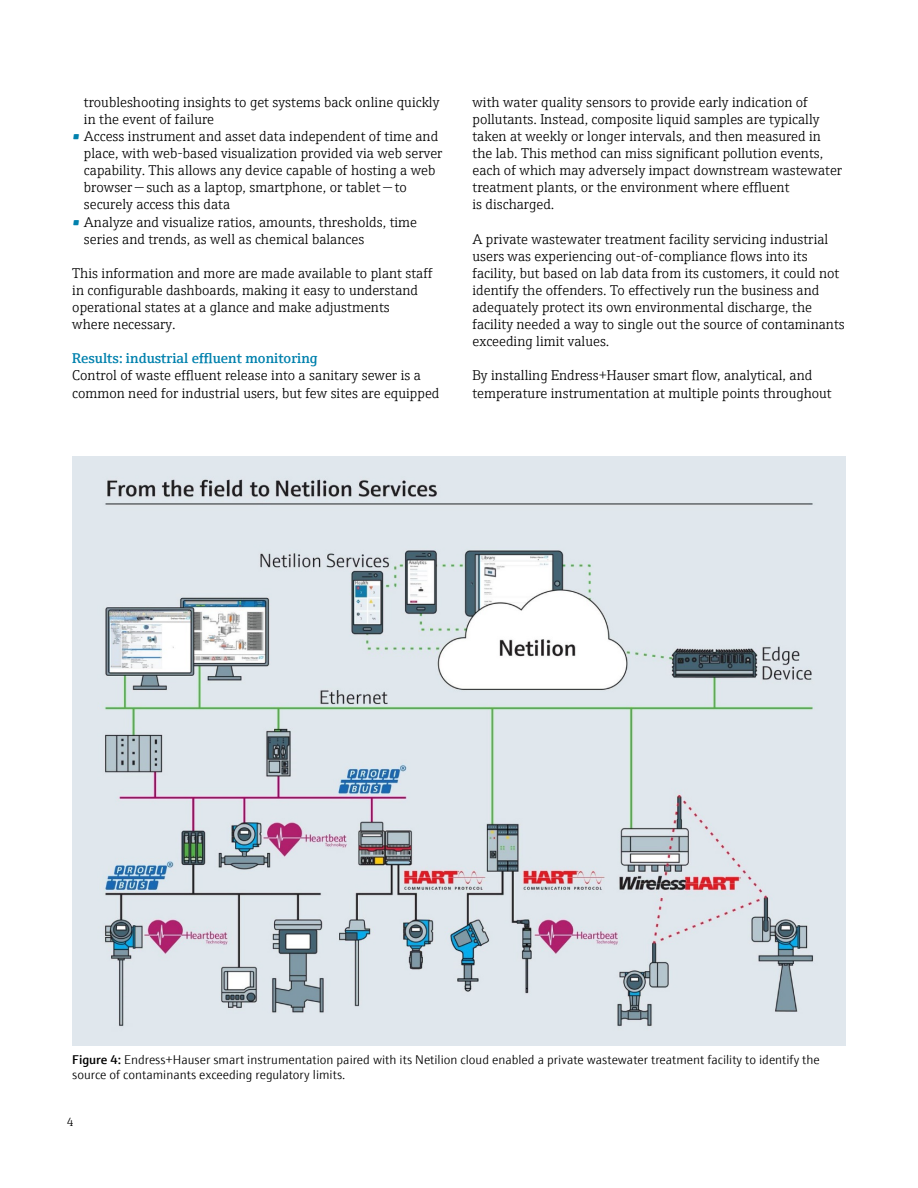
<style>
.page{position:relative;width:918px;height:1188px;background:#fff}
.page>*{position:absolute;margin:0;border:0;box-sizing:border-box;transform-origin:0 0}
.t1{font:300 14.25px/17.1px "E+H Serif";color:#000}
.t2{font:600 14.25px "E+H Serif";color:#0081ad}
.t3{font:300 12.75px/15.3px "E+H Sans";color:#000}
.t4{font:300 12px "E+H Serif";color:#000}
.s1{color:#0081ad}
.s2{font-weight:600}
</style>
<div class="page">
<img style="left:72px;top:457px;width:773px;height:589px">
<p class="t1" style="left:84px;top:92px;width:357px">troubleshooting insights to get systems back online quickly in the event of failure</p>
<p class="t1" style="left:84px;top:127px;width:360px;text-indent:-12px"><span class="s1">•</span> Access instrument and asset data independent of time and place, with web-based visualization provided via web server capability. This allows any device capable of hosting a web browser — such as a laptop, smartphone, or tablet — to securely access this data</p>
<p class="t1" style="left:84px;top:212px;width:335px;text-indent:-12px"><span class="s1">•</span> Analyze and visualize ratios, amounts, thresholds, time series and trends, as well as chemical balances</p>
<p class="t1" style="left:72px;top:263px;width:362px">This information and more are made available to plant staff in configurable dashboards, making it easy to understand operational states at a glance and make adjustments<br>where necessary.</p>
<p class="t2" style="left:72px;top:348px;width:247px">Results: industrial effluent monitoring</p>
<p class="t1" style="left:72px;top:366px;width:369px">Control of waste effluent release into a sanitary sewer is a common need for industrial users, but few sites are equipped</p>
<p class="t1" style="left:473px;top:92px;width:371px">with water quality sensors to provide early indication of pollutants. Instead, composite liquid samples are typically taken at weekly or longer intervals, and then measured in the lab. This method can miss significant pollution events, each of which may adversely impact downstream wastewater treatment plants, or the environment where effluent<br>is discharged.</p>
<p class="t1" style="left:473px;top:229px;width:374px">A private wastewater treatment facility servicing industrial users was experiencing out-of-compliance flows into its facility, but based on lab data from its customers, it could not identify the offenders. To effectively run the business and adequately protect its own environmental discharge, the facility needed a way to single out the source of contaminants exceeding limit values.</p>
<p class="t1" style="left:473px;top:366px;width:361px">By installing Endress+Hauser smart flow, analytical, and temperature instrumentation at multiple points throughout</p>
<p class="t3" style="left:72px;top:1051px;width:749px"><span class="s2">Figure 4:</span> Endress+Hauser smart instrumentation paired with its Netilion cloud enabled a private wastewater treatment facility to identify the source of contaminants exceeding regulatory limits.</p>
<p class="t4" style="left:67px;top:1113px;width:8px">4</p>
</div>
